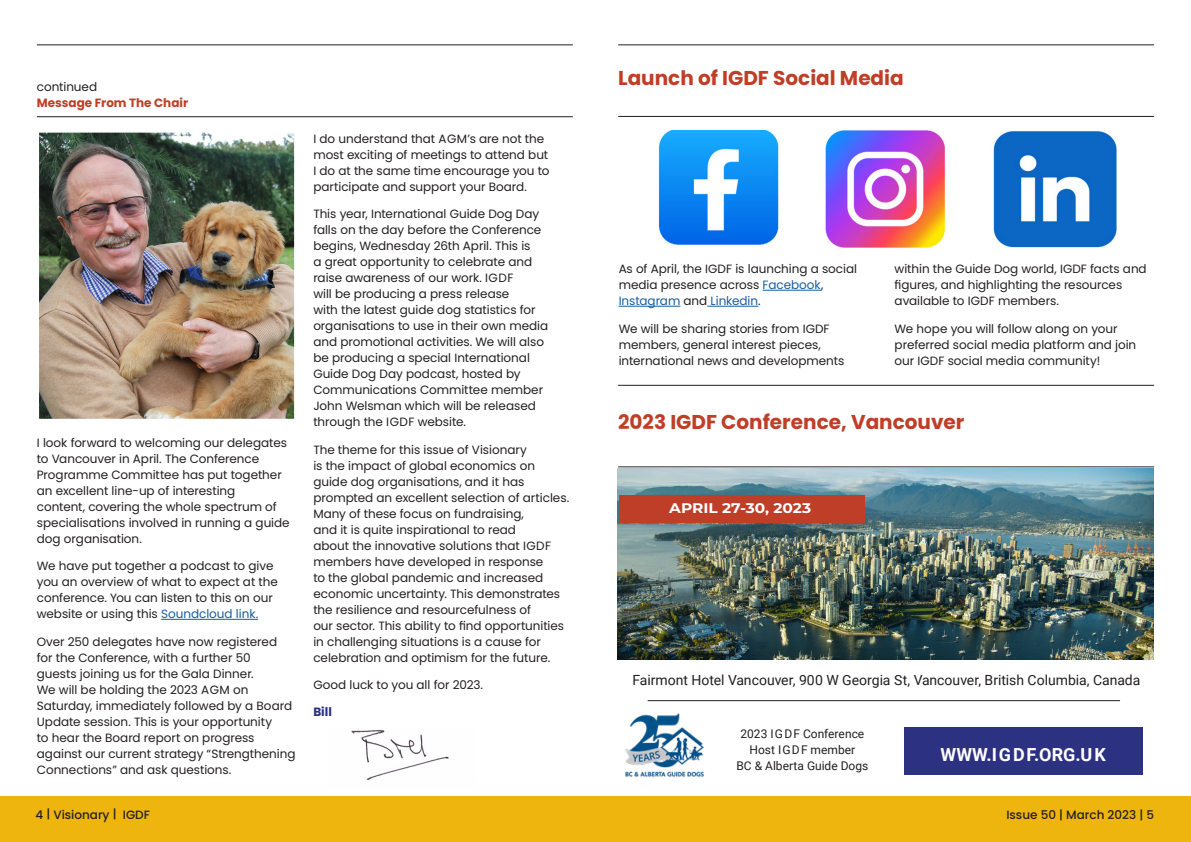
<style>
.page{position:relative;width:1191px;height:842px;background:#fff}
.page>*{position:absolute;margin:0;border:0;box-sizing:border-box;transform-origin:0 0}
.t1{font:700 20px "Poppins";color:#bf3e26}
.t2{font:700 18px "Roboto";color:#fff}
.Body_text{font:14px "Roboto";color:#231f20}
.t3{font:700 14px "Montserrat";color:#fff;scale:1.1 1}
.Body_text-2{font:12px/16px "Poppins";letter-spacing:-.005em;color:#231f20}
.Body_Text{font:12px/16px "Poppins";letter-spacing:-.005em;color:#231f20}
.Body_text-3{font:12px/16px "Roboto";color:#231f20;text-align:center}
.t4{font:500 12px "Poppins";color:#231f20}
.t5{font:700 12px "Poppins";color:#bf3e26}
.quote{font:700 12px "Poppins";color:#2b2f82}
.s1{color:#175d9e}
</style>
<div class="page">
<div style="left:0;top:797px;width:1191px;height:45px;background:#eeb50e"></div>
<hr style="left:37px;top:44px;width:536px;height:1px;background:#231f20">
<hr style="left:618px;top:44px;width:536px;height:1px;background:#231f20">
<hr style="left:37px;top:116px;width:536px;height:1px;background:#231f20">
<img style="left:40px;top:133px;width:253px;height:285px">
<div style="left:37px;top:130px;width:259px;height:291px;border:2px solid #fff"></div>
<hr style="left:161px;top:619px;width:97px;height:1px;background:#175d9e">
<img style="left:351px;top:730px;width:98px;height:51px">
<hr style="left:618px;top:116px;width:536px;height:1px;background:#231f20">
<img style="left:658px;top:130px;width:121px;height:115px">
<img style="left:825px;top:130px;width:121px;height:118px">
<img style="left:993px;top:131px;width:124px;height:117px">
<hr style="left:762px;top:290px;width:59px;height:1px;background:#175d9e">
<hr style="left:618px;top:306px;width:62px;height:1px;background:#175d9e">
<hr style="left:707px;top:306px;width:51px;height:1px;background:#175d9e">
<hr style="left:618px;top:385px;width:536px;height:1px;background:#231f20">
<hr style="left:618px;top:466px;width:536px;height:1px;background:#231f20">
<img style="left:617px;top:468px;width:536px;height:192px">
<div style="left:618px;top:495px;width:246px;height:28px;background:#bf3e27"></div>
<hr style="left:647px;top:700px;width:473px;height:1px;background:#231f20">
<img style="left:625px;top:713px;width:79px;height:64px">
<div style="left:904px;top:727px;width:238px;height:48px;background:#2d3181"></div>
<p class="Body_text-2" style="left:37px;top:78px;width:62px">continued</p>
<p class="t5" style="left:37px;top:95px;width:153px">Message From The Chair</p>
<p class="Body_text-2" style="left:37px;top:435px;width:254px">I look forward to welcoming our delegates to Vancouver in April. The Conference Programme Committee has put together an excellent line-up of interesting<br>content, covering the whole spectrum of specialisations involved in running a guide dog organisation.</p>
<p class="Body_text-2" style="left:37px;top:558px;width:242px">We have put together a podcast to give you an overview of what to expect at the conference. You can listen to this on our website or using this <span class="s1">Soundcloud link.</span></p>
<p class="Body_text-2" style="left:37px;top:634px;width:260px">Over 250 delegates have now registered for the Conference, with a further 50<br>guests joining us for the Gala Dinner.<br>We will be holding the 2023 AGM on Saturday, immediately followed by a Board Update session. This is your opportunity<br>to hear the Board report on progress against our current strategy “Strengthening Connections” and ask questions.</p>
<p class="Body_text-2" style="left:313px;top:131px;width:238px">I do understand that AGM’s are not the most exciting of meetings to attend but I do at the same time encourage you to participate and support your Board.</p>
<p class="Body_text-2" style="left:313px;top:206px;width:236px">This year, International Guide Dog Day falls on the day before the Conference begins, Wednesday 26th April. This is<br>a great opportunity to celebrate and raise awareness of our work. IGDF<br>will be producing a press release<br>with the latest guide dog statistics for organisations to use in their own media and promotional activities. We will also be producing a special International Guide Dog Day podcast, hosted by Communications Committee member John Welsman which will be released through the IGDF website.</p>
<p class="Body_text-2" style="left:313px;top:442px;width:257px">The theme for this issue of Visionary<br>is the impact of global economics on guide dog organisations, and it has prompted an excellent selection of articles.<br>Many of these focus on fundraising,<br>and it is quite inspirational to read<br>about the innovative solutions that IGDF members have developed in response<br>to the global pandemic and increased economic uncertainty. This demonstrates the resilience and resourcefulness of<br>our sector. This ability to find opportunities in challenging situations is a cause for celebration and optimism for the future.</p>
<p class="Body_text-2" style="left:313px;top:677px;width:171px">Good luck to you all for 2023.</p>
<p class="quote" style="left:313px;top:705px;width:20px">Bill</p>
<h2 class="t1" style="left:618px;top:66px;width:287px">Launch of IGDF Social Media</h2>
<p class="Body_Text" style="left:618px;top:261px;width:240px">As of April, the IGDF is launching a social media presence across <span class="s1">Facebook</span>,<br><span class="s1">Instagram</span> and <span class="s1">Linkedin</span>.</p>
<p class="Body_Text" style="left:618px;top:320px;width:227px">We will be sharing stories from IGDF members, general interest pieces, international news and developments</p>
<p class="Body_Text" style="left:894px;top:261px;width:254px">within the Guide Dog world, IGDF facts and figures, and highlighting the resources available to IGDF members.</p>
<p class="Body_Text" style="left:894px;top:320px;width:243px">We hope you will follow along on your preferred social media platform and join our IGDF social media community!</p>
<h2 class="t1" style="left:618px;top:410px;width:348px">2023 IGDF Conference, Vancouver</h2>
<p class="t3" style="left:669px;top:498px;width:130px">APRIL 27-30, 2023</p>
<p class="Body_text" style="left:632px;top:671px;width:509px">Fairmont Hotel Vancouver, 900 W Georgia St, Vancouver, British Columbia, Canada</p>
<p class="Body_text-3" style="left:736px;top:725px;width:133px">2023 I G D F Conference<br>Host I G D F member<br>BC &amp; Alberta Guide Dogs</p>
<p class="t2" style="left:940px;top:741px;width:167px">WWW.I G D F.ORG.U K</p>
<p class="t4" style="left:35px;top:808px;width:116px">4 | Visionary | IGDF</p>
<p class="t4" style="left:1006px;top:808px;width:149px">Issue 50 | March 2023 | 5</p>
</div>
